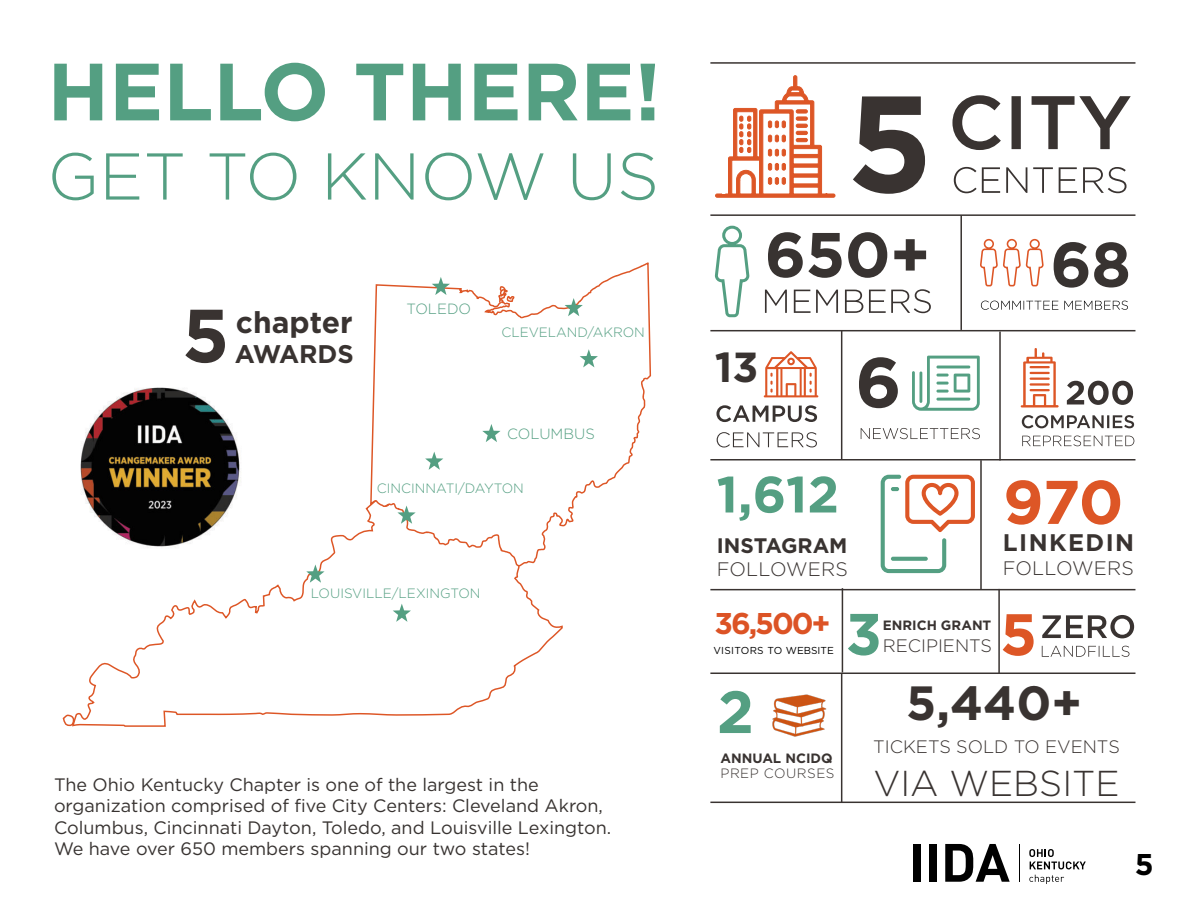
<style>
.page{position:relative;width:1188px;height:918px;background:#fff}
.page>*{position:absolute;margin:0;border:0;box-sizing:border-box;transform-origin:0 0}
.t1{font:700 81px "Gotham";color:#549f82}
.t2{font:700 75px "Gotham";color:#393331}
.t3{font:700 70.35px "Gotham";color:#393331}
.t4{font:300 66px "Gotham";color:#549f82}
.t5{font:700 63px "Gotham";color:#383331}
.t6{font:700 61.5px "Gotham";color:#dd5626}
.t7{font:700 59.55px "Gotham";color:#549f82}
.t8{font:700 58.5px "Gotham";color:#549f82}
.t9{font:700 51px "Gotham";color:#549f82}
.t10{font:700 48px "Gotham";color:#393331}
.t11{font:700 42px "Gotham";color:#393331}
.t12{font:300 36px "Gotham";color:#393331}
.t13{font:700 30px "Gotham";color:#393331}
.t14{font:700 30px "Gotham";color:#dc5325}
.t15{font:700 30px "Gotham";color:#000}
.t16{font:700 25.5px "Gotham";letter-spacing:-.01em;color:#393331}
.t17{font:700 24px "Gotham";letter-spacing:.06em;color:#393331}
.t18{font:700 21px "Gotham";color:#393331}
.t19{font:300 19.5px "Gotham";letter-spacing:.01em;color:#393331}
.t20{font:18px/21.6px "Gotham";color:#383331}
.t21{font:300 18px "Gotham";color:#393331}
.t22{font:300 14.85px "Gotham";color:#549f82}
.t23{font:300 13.5px "Gotham";color:#549f82}
.t24{font:700 13.5px "Gotham";color:#393331}
.t25{font:300 13.5px "Gotham";letter-spacing:.04em;color:#393331}
.t26{font:10.05px "Gotham";color:#000}
</style>
<div class="page">
<svg style="left:1029px;top:849px;width:57px;height:20px"></svg>
<svg style="left:1029px;top:875px;width:35px;height:9px"></svg>
<div style="left:913px;top:844px;width:8px;height:38px;background:#000"></div>
<div style="left:929px;top:844px;width:8px;height:38px;background:#000"></div>
<svg style="left:945px;top:844px;width:65px;height:38px"></svg>
<hr style="left:1019px;top:844px;width:1px;height:38px;background:#000">
<svg style="left:74px;top:505px;width:489px;height:222px"></svg>
<svg style="left:62px;top:714px;width:12px;height:13px"></svg>
<svg style="left:369px;top:262px;width:283px;height:305px"></svg>
<svg style="left:498px;top:267px;width:17px;height:45px"></svg>
<svg style="left:306px;top:564px;width:19px;height:19px"></svg>
<svg style="left:393px;top:604px;width:18px;height:18px"></svg>
<svg style="left:397px;top:506px;width:19px;height:18px"></svg>
<svg style="left:425px;top:452px;width:18px;height:18px"></svg>
<svg style="left:482px;top:424px;width:19px;height:18px"></svg>
<svg style="left:565px;top:298px;width:18px;height:18px"></svg>
<svg style="left:580px;top:349px;width:18px;height:18px"></svg>
<svg style="left:432px;top:277px;width:18px;height:18px"></svg>
<svg style="left:1003px;top:614px;width:31px;height:42px"></svg>
<svg style="left:1042px;top:646px;width:87px;height:11px"></svg>
<svg style="left:1042px;top:615px;width:92px;height:23px"></svg>
<svg style="left:715px;top:75px;width:121px;height:123px"></svg>
<div style="left:796px;top:124px;width:12px;height:4px;border:1px solid #dd5626;border-radius:2px"></div>
<div style="left:796px;top:131px;width:12px;height:4px;border:1px solid #dd5626;border-radius:2px"></div>
<div style="left:796px;top:138px;width:12px;height:4px;border:1px solid #dd5626;border-radius:2px"></div>
<svg style="left:853px;top:96px;width:72px;height:98px"></svg>
<svg style="left:954px;top:167px;width:173px;height:26px"></svg>
<svg style="left:952px;top:95px;width:179px;height:55px"></svg>
<svg style="left:717px;top:432px;width:100px;height:16px"></svg>
<svg style="left:716px;top:405px;width:101px;height:17px"></svg>
<svg style="left:764px;top:351px;width:54px;height:46px"></svg>
<svg style="left:765px;top:289px;width:166px;height:24px"></svg>
<svg style="left:714px;top:225px;width:36px;height:93px"></svg>
<svg style="left:980px;top:238px;width:64px;height:49px"></svg>
<svg style="left:1067px;top:381px;width:66px;height:24px"></svg>
<svg style="left:1022px;top:436px;width:112px;height:10px"></svg>
<svg style="left:1022px;top:415px;width:112px;height:13px"></svg>
<svg style="left:1021px;top:348px;width:38px;height:59px"></svg>
<hr style="left:1030px;top:366px;width:20px;height:2px;background:#dd5626">
<hr style="left:1030px;top:372px;width:20px;height:2px;background:#dd5626">
<hr style="left:1030px;top:378px;width:20px;height:2px;background:#dd5626">
<hr style="left:1030px;top:383px;width:20px;height:3px;background:#dd5626">
<hr style="left:1030px;top:389px;width:20px;height:2px;background:#dd5626">
<svg style="left:861px;top:428px;width:119px;height:11px"></svg>
<svg style="left:912px;top:356px;width:68px;height:55px"></svg>
<svg style="left:881px;top:475px;width:94px;height:98px"></svg>
<hr style="left:710px;top:214px;width:425px;height:2px;background:#393331">
<hr style="left:710px;top:330px;width:425px;height:1px;background:#393331">
<hr style="left:710px;top:459px;width:425px;height:1px;background:#393331">
<hr style="left:710px;top:589px;width:425px;height:1px;background:#393331">
<hr style="left:710px;top:673px;width:425px;height:1px;background:#393331">
<hr style="left:710px;top:802px;width:425px;height:1px;background:#393331">
<hr style="left:960px;top:215px;width:2px;height:115px;background:#393331">
<hr style="left:841px;top:331px;width:1px;height:129px;background:#393331">
<hr style="left:841px;top:674px;width:1px;height:129px;background:#393331">
<hr style="left:999px;top:332px;width:2px;height:128px;background:#393331">
<hr style="left:998px;top:589px;width:2px;height:84px;background:#393331">
<hr style="left:710px;top:62px;width:425px;height:2px;background:#393331">
<svg style="left:981px;top:301px;width:147px;height:9px"></svg>
<img style="left:77px;top:387px;width:167px;height:163px">
<hr style="left:980px;top:460px;width:2px;height:129px;background:#393331">
<img style="left:772px;top:694px;width:55px;height:43px">
<hr style="left:842px;top:588px;width:1px;height:85px;background:#393331">
<h1 class="t1" style="left:48px;top:38px;width:615px">HELLO THERE!</h1>
<h3 class="t4" style="left:48px;top:135px;width:613px">GET TO KNOW US</h3>
<h2 class="t2" style="left:182px;top:286px;width:49px">5</h2>
<h3 class="t13" style="left:236px;top:302px;width:118px">chapter</h3>
<h3 class="t16" style="left:235px;top:337px;width:120px">AWARDS</h3>
<p class="t22" style="left:407px;top:299px;width:66px">TOLEDO</p>
<p class="t23" style="left:501px;top:324px;width:145px">CLEVELAND/AKRON</p>
<p class="t22" style="left:507px;top:424px;width:89px">COLUMBUS</p>
<p class="t23" style="left:377px;top:479px;width:148px">CINCINNATI/DAYTON</p>
<p class="t23" style="left:311px;top:585px;width:171px">LOUISVILLE/LEXINGTON</p>
<p class="t20" style="left:54px;top:773px;width:559px">The Ohio Kentucky Chapter is one of the largest in the organization comprised of five City Centers: Cleveland Akron, Columbus, Cincinnati Dayton, Toledo, and Louisville Lexington.<br>We have over 650 members spanning our two states!</p>
<h3 class="t5" style="left:765px;top:213px;width:167px">650+</h3>
<h3 class="t5" style="left:1050px;top:223px;width:82px">68</h3>
<h3 class="t11" style="left:715px;top:339px;width:45px">13</h3>
<h3 class="t3" style="left:855px;top:336px;width:48px">6</h3>
<h3 class="t9" style="left:716px;top:461px;width:124px">1,612</h3>
<p class="t18" style="left:717px;top:531px;width:132px">INSTAGRAM</p>
<p class="t19" style="left:717px;top:557px;width:132px">FOLLOWERS</p>
<h3 class="t6" style="left:1003px;top:461px;width:122px">970</h3>
<h3 class="t17" style="left:1003px;top:527px;width:133px">LINKEDIN</h3>
<p class="t19" style="left:1003px;top:555px;width:132px">FOLLOWERS</p>
<h3 class="t14" style="left:714px;top:604px;width:118px">36,500+</h3>
<p class="t26" style="left:713px;top:644px;width:122px">VISITORS TO WEBSITE</p>
<h3 class="t8" style="left:846px;top:595px;width:38px">3</h3>
<p class="t24" style="left:883px;top:616px;width:110px">ENRICH GRANT</p>
<p class="t21" style="left:883px;top:634px;width:111px">RECIPIENTS</p>
<h3 class="t7" style="left:717px;top:672px;width:39px">2</h3>
<p class="t24" style="left:720px;top:749px;width:114px">ANNUAL NCIDQ</p>
<p class="t25" style="left:720px;top:765px;width:116px">PREP COURSES</p>
<h3 class="t10" style="left:906px;top:671px;width:177px">5,440+</h3>
<p class="t21" style="left:873px;top:735px;width:248px">TICKETS SOLD TO EVENTS</p>
<h3 class="t12" style="left:873px;top:761px;width:248px">VIA WEBSITE</h3>
<h3 class="t15" style="left:1135px;top:845px;width:20px">5</h3>
</div>
